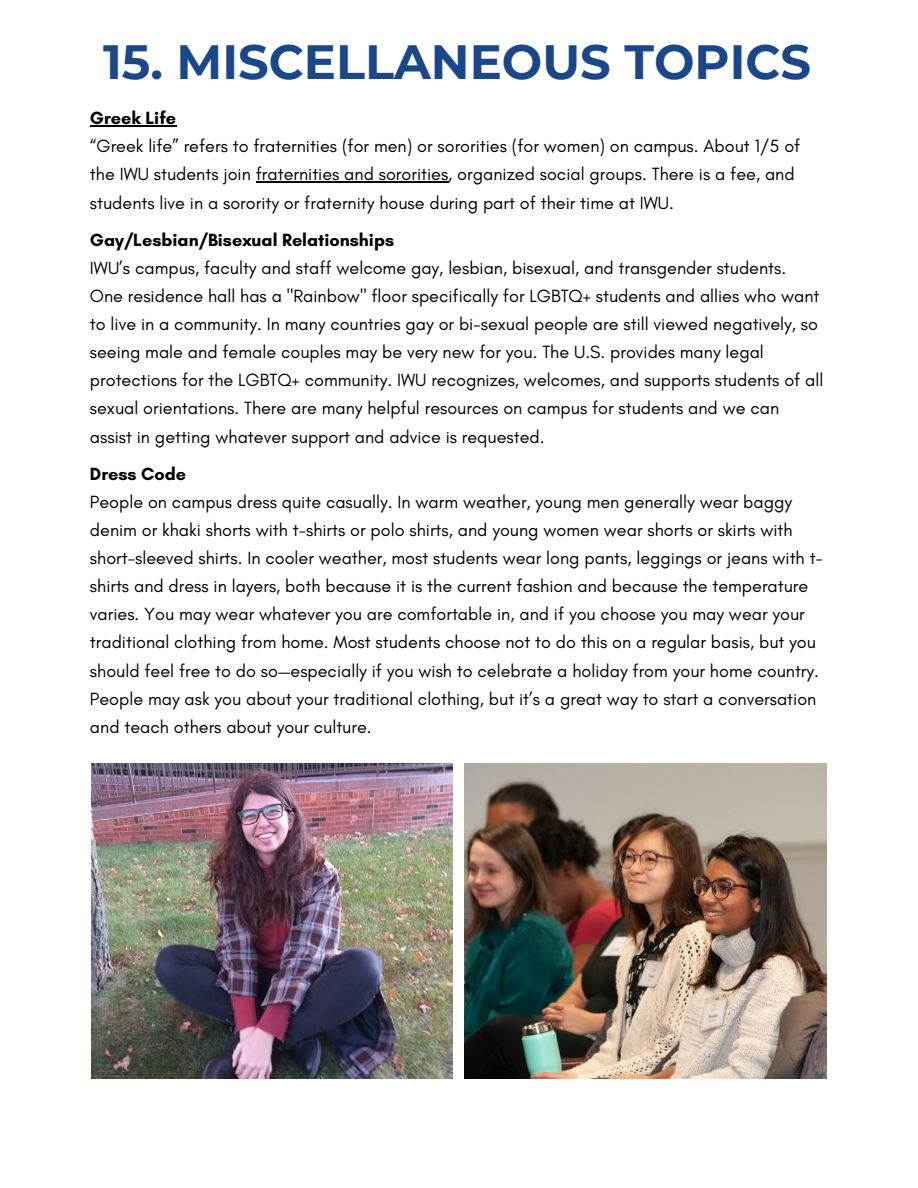
<style>
.page{position:relative;width:918px;height:1188px;background:#fff}
.page>*{position:absolute;margin:0;border:0;box-sizing:border-box;transform-origin:0 0}
.t1{font:700 48px "Montserrat";color:#1a4789}
.t2{font:18px/28.2px "Glacial Indifference";color:#000}
.t3{font:700 18px "Glacial Indifference";color:#000}
</style>
<div class="page">
<img style="left:92px;top:764px;width:361px;height:315px">
<img style="left:464px;top:764px;width:362px;height:315px">
<hr style="left:90px;top:125px;width:86px;height:1px;background:#000">
<hr style="left:256px;top:182px;width:192px;height:1px;background:#000">
<h1 class="t1" style="left:103px;top:32px;width:710px">15. MISCELLANEOUS TOPICS</h1>
<p class="t3" style="left:90px;top:107px;width:88px">Greek Life</p>
<p class="t2" style="left:90px;top:132px;width:712px">“Greek life” refers to fraternities (for men) or sororities (for women) on campus. About 1/5 of the IWU students join fraternities and sororities, organized social groups. There is a fee, and students live in a sorority or fraternity house during part of their time at IWU.</p>
<p class="t3" style="left:90px;top:229px;width:306px">Gay/Lesbian/Bisexual Relationships</p>
<p class="t2" style="left:90px;top:253px;width:735px">IWU’s campus, faculty and staff welcome gay, lesbian, bisexual, and transgender students.<br>One residence hall has a "Rainbow" floor specifically for LGBTQ+ students and allies who want to live in a community. In many countries gay or bi-sexual people are still viewed negatively, so seeing male and female couples may be very new for you. The U.S. provides many legal protections for the LGBTQ+ community. IWU recognizes, welcomes, and supports students of all sexual orientations. There are many helpful resources on campus for students and we can assist in getting whatever support and advice is requested.</p>
<p class="t3" style="left:90px;top:463px;width:98px">Dress Code</p>
<p class="t2" style="left:90px;top:487px;width:735px">People on campus dress quite casually. In warm weather, young men generally wear baggy denim or khaki shorts with t-shirts or polo shirts, and young women wear shorts or skirts with short-sleeved shirts. In cooler weather, most students wear long pants, leggings or jeans with t&shy;shirts and dress in layers, both because it is the current fashion and because the temperature varies. You may wear whatever you are comfortable in, and if you choose you may wear your traditional clothing from home. Most students choose not to do this on a regular basis, but you should feel free to do so—especially if you wish to celebrate a holiday from your home country.<br>People may ask you about your traditional clothing, but it’s a great way to start a conversation and teach others about your culture.</p>
</div>
